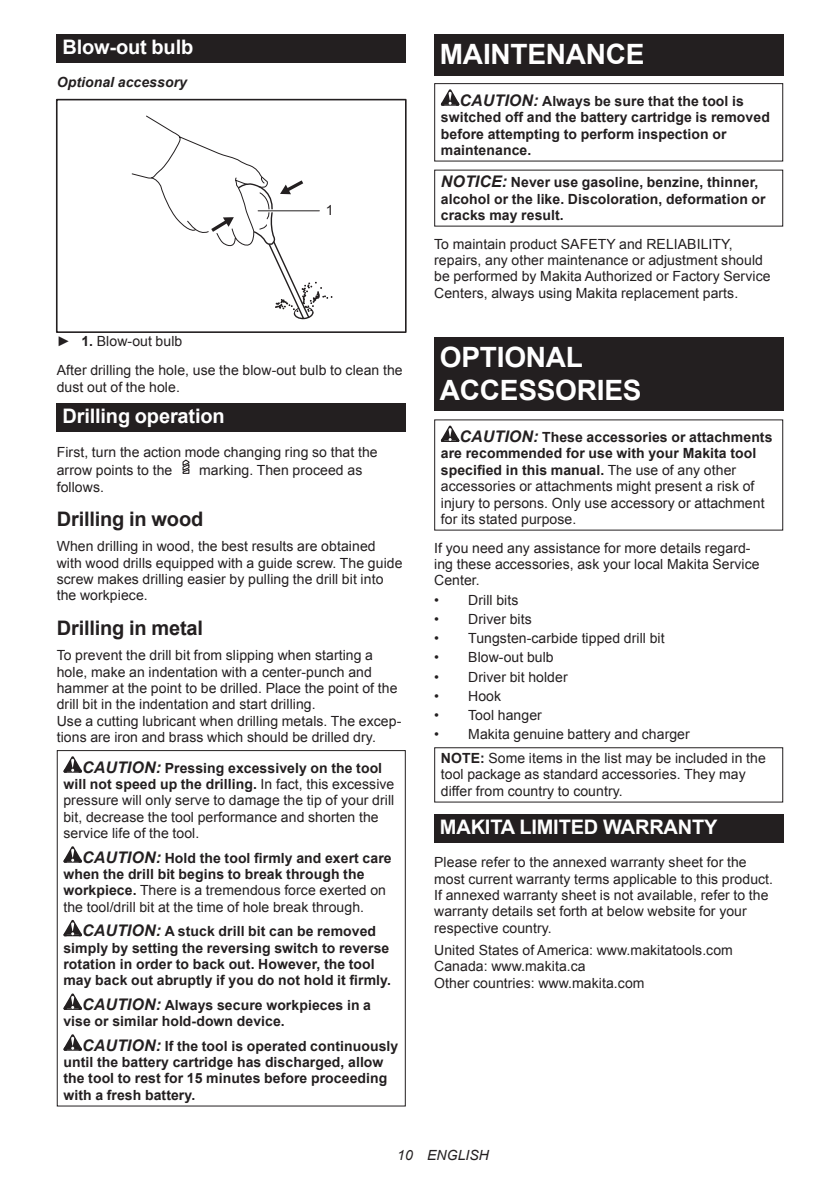
<style>
.page{position:relative;width:840px;height:1191px;background:#fff}
.page>*{position:absolute;margin:0;border:0;box-sizing:border-box;transform-origin:0 0}
.t1{font:700 28px/32.8px "Arial";letter-spacing:-.01em;color:#fff}
.t2{font:700 20px "Arial";letter-spacing:-.01em;color:#fff}
.t3{font:700 20px "Arial";letter-spacing:-.01em;color:#231f20}
.t4{font:14px/16.4px "Arial";letter-spacing:.005em;color:#231f20}
.t5{font:700 14px/16.4px "Arial";letter-spacing:.005em;color:#231f20}
.t6{font:italic 700 14px "Arial";letter-spacing:.005em;color:#231f20}
.t7{font:italic 14px "Arial";letter-spacing:.005em;color:#231f20}
.s1{font-weight:700}
.s2{font-weight:700;font-style:italic;font-size:16px}
.s3{font-style:italic;font-size:16px}
.s4{font-weight:400}
</style>
<div class="page">
<div style="left:57px;top:34px;width:348px;height:29px;background:#231f20"></div>
<svg style="left:131px;top:115px;width:201px;height:205px"></svg>
<hr style="left:258px;top:209px;width:61px;height:3px;background:#fff">
<hr style="left:258px;top:210px;width:61px;height:1px;background:#231f20">
<div style="left:56px;top:99px;width:350px;height:234px;border:2px solid #231f20"></div>
<div style="left:57px;top:403px;width:348px;height:28px;background:#231f20"></div>
<svg style="left:182px;top:459px;width:8px;height:15px"></svg>
<svg style="left:63px;top:756px;width:19px;height:16px"></svg>
<svg style="left:63px;top:846px;width:19px;height:16px"></svg>
<svg style="left:63px;top:920px;width:19px;height:16px"></svg>
<svg style="left:63px;top:993px;width:19px;height:16px"></svg>
<svg style="left:63px;top:1034px;width:19px;height:16px"></svg>
<div style="left:57px;top:750px;width:348px;height:356px;border:1px solid #231f20"></div>
<div style="left:434px;top:34px;width:348px;height:41px;background:#231f20"></div>
<svg style="left:440px;top:89px;width:19px;height:17px"></svg>
<div style="left:434px;top:83px;width:348px;height:79px;border:1px solid #231f20"></div>
<div style="left:434px;top:337px;width:348px;height:74px;background:#231f20"></div>
<svg style="left:440px;top:425px;width:19px;height:17px"></svg>
<div style="left:434px;top:747px;width:348px;height:55px;border:1px solid #231f20"></div>
<div style="left:434px;top:814px;width:348px;height:28px;background:#231f20"></div>
<h2 class="t2" style="left:62px;top:34px;width:132px">Blow-out bulb</h2>
<p class="t6" style="left:57px;top:73px;width:132px">Optional accessory</p>
<p class="t4" style="left:325px;top:202px;width:9px">1</p>
<p class="t4" style="left:57px;top:327px;width:347px;line-height:28.8px">► <span class="s1">1.</span> Blow-out bulb<br>After drilling the hole, use the blow-out bulb to clean the</p>
<p class="t4" style="left:57px;top:379px;width:125px">dust out of the hole.</p>
<h2 class="t2" style="left:62px;top:403px;width:164px">Drilling operation</h2>
<p class="t4" style="left:57px;top:442px;width:322px;line-height:18.8px">First, turn the action mode changing ring so that the arrow points to the</p>
<p class="t4" style="left:199px;top:462px;width:165px">marking. Then proceed as</p>
<p class="t4" style="left:57px;top:479px;width:49px">follows.</p>
<h2 class="t3" style="left:57px;top:506px;width:148px">Drilling in wood</h2>
<p class="t4" style="left:57px;top:538px;width:347px">When drilling in wood, the best results are obtained with wood drills equipped with a guide screw. The guide screw makes drilling easier by pulling the drill bit into the workpiece.</p>
<h2 class="t3" style="left:57px;top:615px;width:148px">Drilling in metal</h2>
<p class="t4" style="left:57px;top:647px;width:346px">To prevent the drill bit from slipping when starting a hole, make an indentation with a center-punch and hammer at the point to be drilled. Place the point of the drill bit in the indentation and start drilling.<br>Use a cutting lubricant when drilling metals. The excep&shy;tions are iron and brass which should be drilled dry.</p>
<p class="t4" style="left:63px;top:759px;width:332px;text-indent:19px"><span class="s2">CAUTION:</span> <span class="s1">Pressing excessively on the tool will not speed up the drilling.</span> In fact, this excessive pressure will only serve to damage the tip of your drill bit, decrease the tool performance and shorten the service life of the tool.</p>
<p class="t5" style="left:63px;top:850px;width:329px;text-indent:19px"><span class="s3">CAUTION:</span> Hold the tool firmly and exert care when the drill bit begins to break through the workpiece. <span class="s4">There is a tremendous force exerted on the tool/drill bit at the time of hole break through.</span></p>
<p class="t5" style="left:63px;top:923px;width:329px;text-indent:19px"><span class="s3">CAUTION:</span> A stuck drill bit can be removed simply by setting the reversing switch to reverse rotation in order to back out. However, the tool may back out abruptly if you do not hold it firmly.</p>
<p class="t5" style="left:63px;top:997px;width:309px;text-indent:19px"><span class="s3">CAUTION:</span> Always secure workpieces in a vise or similar hold-down device.</p>
<p class="t5" style="left:63px;top:1038px;width:336px;text-indent:19px"><span class="s3">CAUTION:</span> If the tool is operated continuously until the battery cartridge has discharged, allow the tool to rest for 15 minutes before proceeding with a fresh battery.</p>
<h1 class="t1" style="left:439px;top:38px;width:206px">MAINTENANCE</h1>
<p class="t5" style="left:440px;top:93px;width:330px;text-indent:19px"><span class="s3">CAUTION:</span> Always be sure that the tool is switched off and the battery cartridge is removed before attempting to perform inspection or maintenance.</p>
<p class="t5" style="left:440px;top:174px;width:326px"><span class="s3">NOTICE:</span> Never use gasoline, benzine, thinner, alcohol or the like. Discoloration, deformation or cracks may result.</p>
<p class="t4" style="left:434px;top:236px;width:338px">To maintain product SAFETY and RELIABILITY, repairs, any other maintenance or adjustment should be performed by Makita Authorized or Factory Service Centers, always using Makita replacement parts.</p>
<h1 class="t1" style="left:439px;top:342px;width:203px">OPTIONAL<br>ACCESSORIES</h1>
<p class="t4" style="left:440px;top:429px;width:333px;text-indent:19px"><span class="s2">CAUTION:</span> <span class="s1">These accessories or attachments are recommended for use with your Makita tool specified in this manual.</span> The use of any other accessories or attachments might present a risk of injury to persons. Only use accessory or attachment for its stated purpose.</p>
<p class="t4" style="left:434px;top:539px;width:327px">If you need any assistance for more details regard&shy;ing these accessories, ask your local Makita Service<br>Center.</p>
<p class="t4" style="left:434px;top:591px;width:86px">• Drill bits</p>
<p class="t4" style="left:434px;top:611px;width:99px">• Driver bits</p>
<p class="t4" style="left:434px;top:630px;width:232px">• Tungsten-carbide tipped drill bit</p>
<p class="t4" style="left:434px;top:649px;width:121px">• Blow-out bulb</p>
<p class="t4" style="left:434px;top:668px;width:135px">• Driver bit holder</p>
<p class="t4" style="left:434px;top:688px;width:68px">• Hook</p>
<p class="t4" style="left:434px;top:707px;width:109px">• Tool hanger</p>
<p class="t4" style="left:440px;top:722px;width:326px;line-height:23.8px;text-indent:-7px">• Makita genuine battery and charger<br><span class="s1">NOTE:</span> Some items in the list may be included in the</p>
<p class="t4" style="left:440px;top:766px;width:306px">tool package as standard accessories. They may differ from country to country.</p>
<h2 class="t2" style="left:439px;top:813px;width:279px">MAKITA LIMITED WARRANTY</h2>
<p class="t4" style="left:434px;top:854px;width:340px">Please refer to the annexed warranty sheet for the most current warranty terms applicable to this product.<br>If annexed warranty sheet is not available, refer to the warranty details set forth at below website for your respective country.</p>
<p class="t4" style="left:434px;top:942px;width:300px">United States of America: www.makitatools.com<br>Canada: www.makita.ca<br>Other countries: www.makita.com</p>
<p class="t7" style="left:397px;top:1146px;width:93px">10 ENGLISH</p>
</div>
